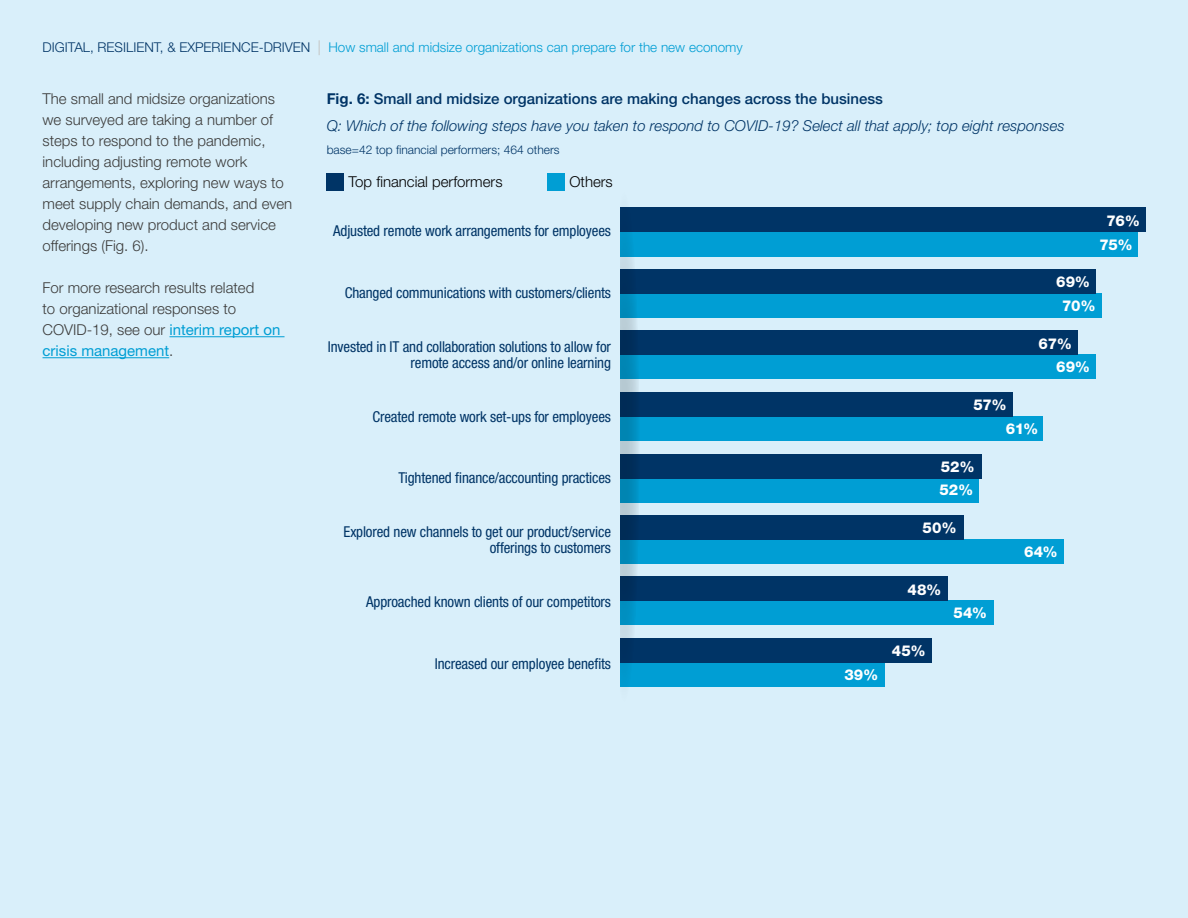
<style>
.page{position:relative;width:1188px;height:918px;background:#d9effa}
.page>*{position:absolute;margin:0;border:0;box-sizing:border-box;transform-origin:0 0}
.t1{font:condensed 15px/16.5px "Helvetica Neue LT Std";letter-spacing:-.01em;color:#003466;text-align:right}
.t2{font:300 15px/21px "Helvetica Neue LT Std";color:#3c3c3b}
.t3{font:italic 300 15px/26.2px "Helvetica Neue LT Std";color:#003466}
.t4{font:800 15px/23.5px "Helvetica Neue LT Std";letter-spacing:.005em;color:#fff;text-align:center}
.t5{font:300 15px "Helvetica Neue LT Std";color:#000}
.t6{font:300 13.5px "Helvetica Neue LT Std";color:#009ed4}
.t7{font:300 12px "Helvetica Neue LT Std";color:#003466}
.s1{color:#003466}
.s2{font-size:14.85px;color:#bfbab5}
.s3{font-weight:700;font-style:normal}
.s4{font-weight:500;font-style:normal}
.s5{font-weight:400;color:#009ed4}
</style>
<div class="page">
<hr style="left:170px;top:336px;width:115px;height:1px;background:#009ed4">
<hr style="left:43px;top:357px;width:126px;height:1px;background:#009ed4">
<div style="left:620px;top:232px;width:518px;height:24px;background:#009ed4"></div>
<div style="left:620px;top:208px;width:525px;height:24px;background:#003466"></div>
<div style="left:620px;top:539px;width:444px;height:25px;background:#009ed4"></div>
<div style="left:620px;top:478px;width:359px;height:24px;background:#009ed4"></div>
<div style="left:620px;top:662px;width:265px;height:24px;background:#009ed4"></div>
<div style="left:620px;top:515px;width:344px;height:24px;background:#003466"></div>
<div style="left:620px;top:454px;width:361px;height:24px;background:#003466"></div>
<div style="left:620px;top:638px;width:312px;height:24px;background:#003466"></div>
<div style="left:620px;top:355px;width:476px;height:24px;background:#009ed4"></div>
<div style="left:620px;top:331px;width:458px;height:24px;background:#003466"></div>
<div style="left:620px;top:293px;width:482px;height:25px;background:#009ed4"></div>
<div style="left:620px;top:269px;width:476px;height:24px;background:#003466"></div>
<div style="left:620px;top:416px;width:423px;height:24px;background:#009ed4"></div>
<div style="left:620px;top:601px;width:374px;height:24px;background:#009ed4"></div>
<div style="left:620px;top:392px;width:393px;height:24px;background:#003466"></div>
<div style="left:620px;top:577px;width:327px;height:24px;background:#003466"></div>
<svg style="left:609px;top:190px;width:31px;height:514px"></svg>
<div style="left:600px;top:190px;width:20px;height:516px;background:#d9effa"></div>
<div style="left:327px;top:173px;width:17px;height:17px;background:#003466"></div>
<div style="left:548px;top:173px;width:17px;height:17px;background:#009ed4"></div>
<p class="t6" style="left:43px;top:39px;width:702px"><span class="s1">DIGITAL, RESILIENT, &amp; EXPERIENCE-DRIVEN</span> <span class="s2">|</span> How small and midsize organizations can prepare for the new economy</p>
<p class="t3" style="left:327px;top:86px;width:739px"><span class="s3">Fig. 6:</span> <span class="s4">Small and midsize organizations are making changes across the business<br></span>Q: Which of the following steps have you taken to respond to COVID-19? Select all that apply; top eight responses</p>
<p class="t7" style="left:327px;top:142px;width:234px">base=42 top financial performers; 464 others</p>
<p class="t2" style="left:43px;top:88px;width:251px">The small and midsize organizations we surveyed are taking a number of steps to respond to the pandemic, including adjusting remote work arrangements, exploring new ways to meet supply chain demands, and even developing new product and service offerings (Fig. 6).</p>
<p class="t2" style="left:43px;top:277px;width:239px">For more research results related<br>to organizational responses to<br>COVID-19, see our <span class="s5">interim report on crisis management</span>.</p>
<p class="t5" style="left:349px;top:173px;width:155px">Top financial performers</p>
<p class="t5" style="left:570px;top:173px;width:45px">Others</p>
<p class="t4" style="left:1099px;top:209px;width:42px">76%<br>75%</p>
<p class="t1" style="left:333px;top:223px;width:279px">Adjusted remote work arrangements for employees</p>
<p class="t4" style="left:1056px;top:270px;width:41px">69%<br>70%</p>
<p class="t1" style="left:345px;top:285px;width:268px">Changed communications with customers/clients</p>
<p class="t4" style="left:1056px;top:331px;width:36px;text-align:left;text-indent:-18px">67%<br>69%</p>
<p class="t1" style="left:328px;top:338px;width:285px">Invested in IT and collaboration solutions to allow for remote access and/or online learning</p>
<p class="t1" style="left:372px;top:408px;width:240px">Created remote work set-ups for employees</p>
<p class="t1" style="left:398px;top:470px;width:214px">Tightened finance/accounting practices</p>
<p class="t1" style="left:344px;top:523px;width:269px">Explored new channels to get our product/service offerings to customers</p>
<p class="t1" style="left:366px;top:593px;width:246px">Approached known clients of our competitors</p>
<p class="t1" style="left:435px;top:655px;width:178px">Increased our employee benefits</p>
<p class="t4" style="left:844px;top:662px;width:36px">39%</p>
<p class="t4" style="left:973px;top:393px;width:35px">57%</p>
<p class="t4" style="left:941px;top:455px;width:35px">52%</p>
<p class="t4" style="left:939px;top:478px;width:35px">52%</p>
<p class="t4" style="left:923px;top:516px;width:36px">50%</p>
<p class="t4" style="left:907px;top:578px;width:36px">48%</p>
<p class="t4" style="left:892px;top:639px;width:35px">45%</p>
<p class="t4" style="left:954px;top:601px;width:35px">54%</p>
<p class="t4" style="left:1006px;top:416px;width:34px">61%</p>
<p class="t4" style="left:1024px;top:539px;width:35px">64%</p>
</div>
